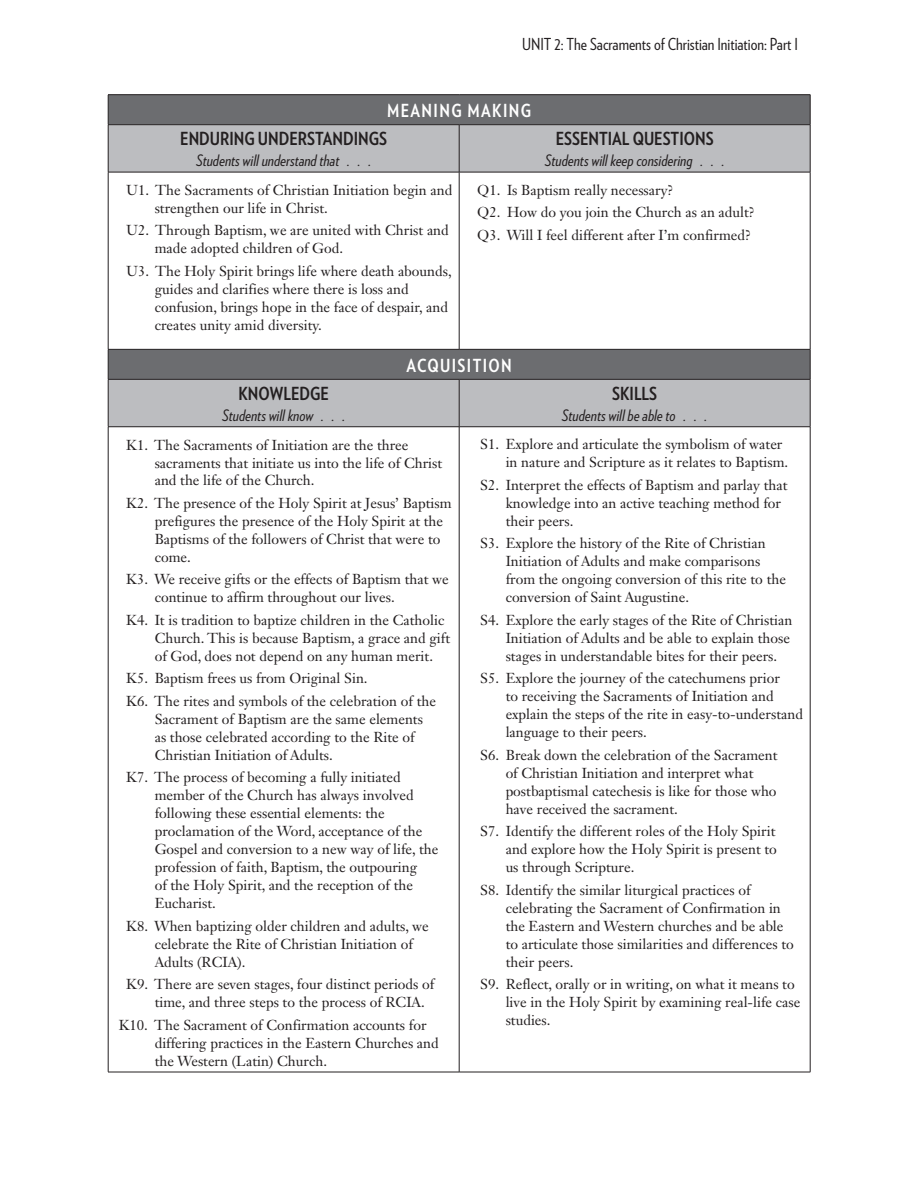
<style>
.page{position:relative;width:918px;height:1188px;background:#fff}
.page>*{position:absolute;margin:0;border:0;box-sizing:border-box;transform-origin:0 0}
.t1{font:700 18px "Verlag Condensed";color:#231f20}
.t2{font:700 18px "Verlag Condensed";letter-spacing:.075em;color:#fff}
.t3{font:16.5px "Verlag Condensed";color:#231f20}
.t4{font:italic 15.75px "Verlag Condensed";color:#231f20}
.t5{font:14.25px/18px "Janson Text LT Std";color:#231f20}
</style>
<div class="page">
<div style="left:109px;top:95px;width:701px;height:29px;background:#6c6d70"></div>
<svg style="left:109px;top:125px;width:701px;height:301px"></svg>
<hr style="left:108px;top:94px;width:351px;height:1px;background:#231f20">
<svg style="left:108px;top:95px;width:1px;height:29px"></svg>
<hr style="left:459px;top:94px;width:351px;height:1px;background:#231f20">
<svg style="left:810px;top:95px;width:1px;height:29px"></svg>
<hr style="left:108px;top:124px;width:351px;height:1px;background:#231f20">
<hr style="left:108px;top:125px;width:1px;height:47px;background:#231f20">
<hr style="left:459px;top:124px;width:351px;height:1px;background:#231f20">
<hr style="left:459px;top:125px;width:1px;height:47px;background:#231f20">
<hr style="left:810px;top:125px;width:1px;height:47px;background:#231f20">
<hr style="left:108px;top:172px;width:351px;height:1px;background:#231f20">
<hr style="left:108px;top:172px;width:1px;height:177px;background:#231f20">
<hr style="left:459px;top:172px;width:351px;height:1px;background:#231f20">
<hr style="left:459px;top:172px;width:1px;height:177px;background:#231f20">
<hr style="left:810px;top:172px;width:1px;height:177px;background:#231f20">
<hr style="left:108px;top:349px;width:351px;height:1px;background:#231f20">
<svg style="left:108px;top:350px;width:1px;height:29px"></svg>
<hr style="left:459px;top:349px;width:351px;height:1px;background:#231f20">
<svg style="left:810px;top:350px;width:1px;height:29px"></svg>
<hr style="left:108px;top:379px;width:351px;height:1px;background:#231f20">
<hr style="left:108px;top:380px;width:1px;height:47px;background:#231f20">
<hr style="left:459px;top:379px;width:351px;height:1px;background:#231f20">
<hr style="left:459px;top:380px;width:1px;height:47px;background:#231f20">
<hr style="left:810px;top:380px;width:1px;height:47px;background:#231f20">
<hr style="left:108px;top:426px;width:351px;height:1px;background:#231f20">
<hr style="left:108px;top:427px;width:1px;height:645px;background:#231f20">
<hr style="left:459px;top:426px;width:351px;height:1px;background:#231f20">
<hr style="left:459px;top:427px;width:1px;height:645px;background:#231f20">
<hr style="left:810px;top:427px;width:1px;height:645px;background:#231f20">
<hr style="left:108px;top:1072px;width:351px;height:1px;background:#231f20">
<hr style="left:459px;top:1072px;width:351px;height:1px;background:#231f20">
<p class="t3" style="left:522px;top:33px;width:277px">UNIT 2: The Sacraments of Christian Initiation: Part I</p>
<p class="t2" style="left:387px;top:97px;width:146px">MEANING MAKING</p>
<p class="t1" style="left:180px;top:125px;width:208px">ENDURING UNDERSTANDINGS</p>
<p class="t4" style="left:196px;top:149px;width:176px">Students will understand that . . .</p>
<p class="t1" style="left:556px;top:125px;width:159px">ESSENTIAL QUESTIONS</p>
<p class="t4" style="left:545px;top:149px;width:181px">Students will keep considering . . .</p>
<p class="t5" style="left:155px;top:181px;width:299px;text-indent:-28px">U1. The Sacraments of Christian Initiation begin and strengthen our life in Christ.</p>
<p class="t5" style="left:155px;top:221px;width:296px;text-indent:-28px">U2. Through Baptism, we are united with Christ and made adopted children of God.</p>
<p class="t5" style="left:155px;top:262px;width:299px;text-indent:-28px">U3. The Holy Spirit brings life where death abounds, guides and clarifies where there is loss and confusion, brings hope in the face of despair, and creates unity amid diversity.</p>
<p class="t5" style="left:477px;top:179px;width:279px;line-height:22.5px">Q1. Is Baptism really necessary?<br>Q2. How do you join the Church as an adult?<br>Q3. Will I feel different after I’m confirmed?</p>
<p class="t1" style="left:238px;top:380px;width:92px">KNOWLEDGE</p>
<p class="t4" style="left:222px;top:404px;width:124px">Students will know . . .</p>
<p class="t2" style="left:407px;top:352px;width:107px">ACQUISITION</p>
<p class="t1" style="left:612px;top:380px;width:46px">SKILLS</p>
<p class="t4" style="left:562px;top:404px;width:147px">Students will be able to . . .</p>
<p class="t5" style="left:155px;top:435px;width:289px;text-indent:-28px">K1. The Sacraments of Initiation are the three sacraments that initiate us into the life of Christ and the life of the Church.</p>
<p class="t5" style="left:155px;top:494px;width:299px;text-indent:-28px">K2. The presence of the Holy Spirit at Jesus’ Baptism prefigures the presence of the Holy Spirit at the Baptisms of the followers of Christ that were to come.</p>
<p class="t5" style="left:155px;top:570px;width:296px;text-indent:-28px">K3. We receive gifts or the effects of Baptism that we continue to affirm throughout our lives.</p>
<p class="t5" style="left:155px;top:611px;width:297px;text-indent:-28px">K4. It is tradition to baptize children in the Catholic<br>Church. This is because Baptism, a grace and gift of God, does not depend on any human merit.</p>
<p class="t5" style="left:126px;top:667px;width:311px;line-height:22.5px">K5. Baptism frees us from Original Sin.<br>K6. The rites and symbols of the celebration of the</p>
<p class="t5" style="left:155px;top:710px;width:270px">Sacrament of Baptism are the same elements as those celebrated according to the Rite of<br>Christian Initiation of Adults.</p>
<p class="t5" style="left:155px;top:768px;width:285px;text-indent:-28px">K7. The process of becoming a fully initiated member of the Church has always involved following these essential elements: the proclamation of the Word, acceptance of the Gospel and conversion to a new way of life, the profession of faith, Baptism, the outpouring<br>of the Holy Spirit, and the reception of the Eucharist.</p>
<p class="t5" style="left:155px;top:917px;width:276px;text-indent:-28px">K8. When baptizing older children and adults, we celebrate the Rite of Christian Initiation of<br>Adults (RCIA).</p>
<p class="t5" style="left:155px;top:975px;width:281px;text-indent:-28px">K9. There are seven stages, four distinct periods of time, and three steps to the process of RCIA.</p>
<p class="t5" style="left:155px;top:1016px;width:286px;text-indent:-36px">K10. The Sacrament of Confirmation accounts for differing practices in the Eastern Churches and the Western (Latin) Church.</p>
<p class="t5" style="left:506px;top:435px;width:284px;text-indent:-25px">S1. Explore and articulate the symbolism of water in nature and Scripture as it relates to Baptism.</p>
<p class="t5" style="left:506px;top:476px;width:283px;text-indent:-25px">S2. Interpret the effects of Baptism and parlay that knowledge into an active teaching method for their peers.</p>
<p class="t5" style="left:506px;top:534px;width:282px;text-indent:-25px">S3. Explore the history of the Rite of Christian Initiation of Adults and make comparisons from the ongoing conversion of this rite to the conversion of Saint Augustine.</p>
<p class="t5" style="left:506px;top:611px;width:288px;text-indent:-25px">S4. Explore the early stages of the Rite of Christian<br>Initiation of Adults and be able to explain those stages in understandable bites for their peers.</p>
<p class="t5" style="left:506px;top:669px;width:299px;text-indent:-25px">S5. Explore the journey of the catechumens prior<br>to receiving the Sacraments of Initiation and explain the steps of the rite in easy-to-understand language to their peers.</p>
<p class="t5" style="left:506px;top:746px;width:273px;text-indent:-25px">S6. Break down the celebration of the Sacrament of Christian Initiation and interpret what postbaptismal catechesis is like for those who have received the sacrament.</p>
<p class="t5" style="left:506px;top:822px;width:273px;text-align:justify;text-indent:-25px">S7. Identify the different roles of the Holy Spirit and explore how the Holy Spirit is present to us through Scripture.</p>
<p class="t5" style="left:506px;top:881px;width:290px;text-indent:-25px">S8. Identify the similar liturgical practices of celebrating the Sacrament of Confirmation in the Eastern and Western churches and be able to articulate those similarities and differences to their peers.</p>
<p class="t5" style="left:506px;top:975px;width:296px;text-indent:-25px">S9. Reflect, orally or in writing, on what it means to live in the Holy Spirit by examining real-life case studies.</p>
</div>
